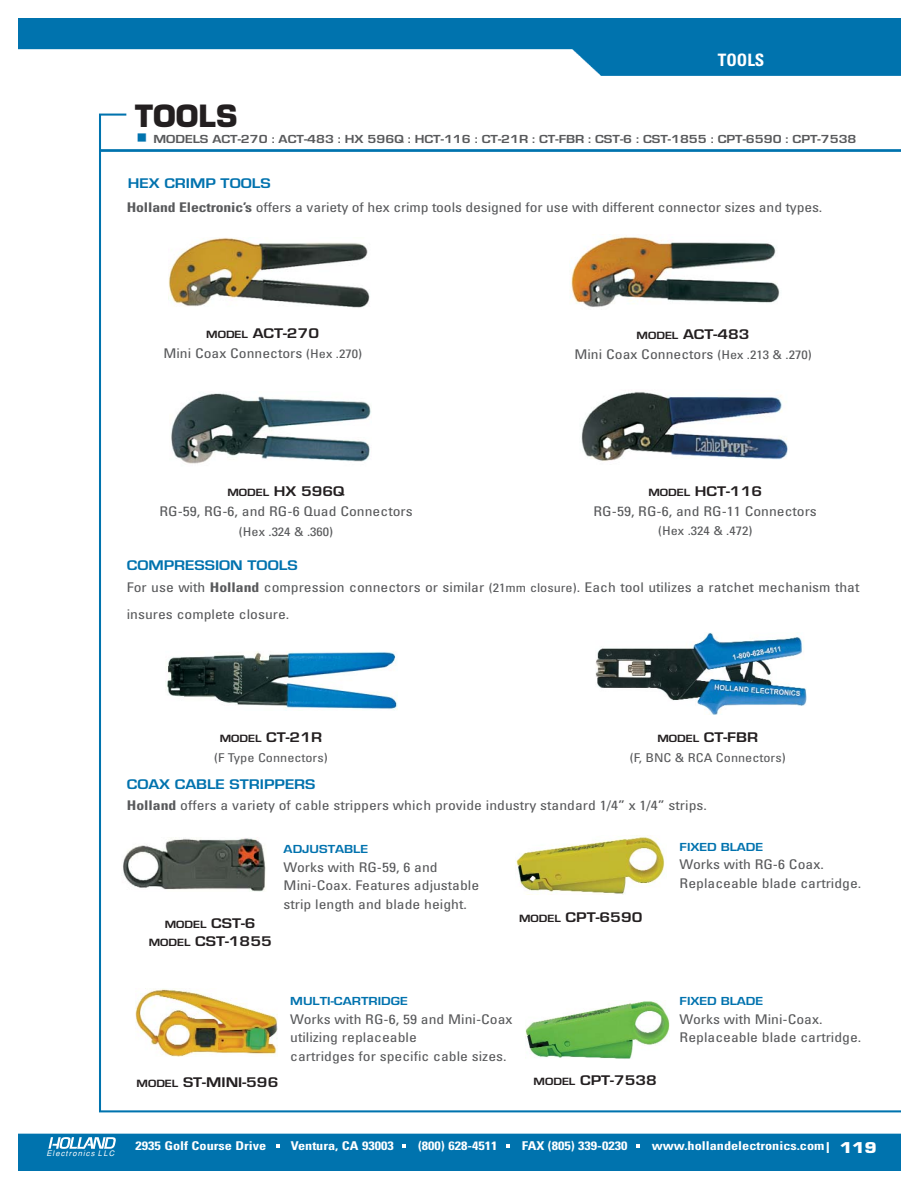
<style>
.page{position:relative;width:918px;height:1188px;background:#fff}
.page>*{position:absolute;margin:0;border:0;box-sizing:border-box;transform-origin:0 0}
.t1{font:700 30px "Eurostile";color:#231f20}
.t2{font:700 condensed 17.1px "Univers";color:#fff}
.t3{font:700 14.55px "Eurostile";color:#231f20;scale:1.18 1}
.t4{font:700 14.55px "Eurostile";color:#0072ae;scale:1.18 1}
.t5{font:condensed 13.35px/18.6px "Univers";color:#58595b;scale:1.18 1}
.t6{font:700 condensed 12.15px "Univers";color:#fff;scale:1.18 1}
.t7{font:700 12.15px "Eurostile";color:#58595b;scale:1.18 1}
.t8{font:condensed 12.15px "Univers";color:#58595b;scale:1.18 1}
.t9{font:700 12.15px "Eurostile";color:#0072ae;scale:1.18 1}
.t10{font:700 10.95px "Eurostile";color:#231f20;scale:1.18 1}
.t11{font:italic 7.65px "Helvetica";letter-spacing:.14em;color:#fff}
.s1{font-weight:700}
.s2{font-size:10.95px}
.s3{font-size:12.15px}
.s4{font-size:14.55px}
.s5{font-family:"Eurostile";font-stretch:normal;font-size:14.55px}
</style>
<div class="page">
<img style="left:18px;top:19px;width:882px;height:1151px">
<svg style="left:276px;top:1144px;width:3px;height:4px"></svg>
<svg style="left:403px;top:1144px;width:3px;height:4px"></svg>
<svg style="left:506px;top:1144px;width:4px;height:4px"></svg>
<svg style="left:636px;top:1144px;width:4px;height:4px"></svg>
<svg style="left:48px;top:1137px;width:68px;height:12px"></svg>
<img style="left:168px;top:237px;width:203px;height:71px">
<img style="left:170px;top:392px;width:202px;height:75px">
<img style="left:580px;top:390px;width:210px;height:75px">
<img style="left:570px;top:235px;width:212px;height:75px">
<img style="left:165px;top:650px;width:233px;height:61px">
<img style="left:121px;top:838px;width:145px;height:54px">
<img style="left:595px;top:633px;width:211px;height:82px">
<img style="left:135px;top:989px;width:142px;height:67px">
<img style="left:515px;top:835px;width:152px;height:59px">
<img style="left:526px;top:1001px;width:144px;height:59px">
<p class="t2" style="left:718px;top:54px;width:48px">TOOLS</p>
<h1 class="t1" style="left:135px;top:104px;width:104px">TOOLS</h1>
<p class="t7" style="left:154px;top:135px;width:597px">MODELS ACT-270 : ACT-483 : HX 596Q : HCT-116 : CT-21R : CT-FBR : CST-6 : CST-1855 : CPT-6590 : CPT-7538</p>
<p class="t4" style="left:128px;top:178px;width:122px">HEX CRIMP TOOLS</p>
<p class="t5" style="left:127px;top:199px;width:591px"><span class="s1">Holland Electronic’s</span> offers a variety of hex crimp tools designed for use with different connector sizes and types.</p>
<p class="t3" style="left:206px;top:328px;width:97px"><span class="s2">MODEL</span> ACT-270</p>
<p class="t5" style="left:163px;top:345px;width:170px">Mini Coax Connectors <span class="s3">(Hex .270)</span></p>
<p class="t3" style="left:637px;top:329px;width:97px"><span class="s2">MODEL</span> ACT-483</p>
<p class="t5" style="left:574px;top:346px;width:203px">Mini Coax Connectors <span class="s3">(Hex .213 &amp; .270)</span></p>
<p class="t3" style="left:227px;top:486px;width:101px"><span class="s2">MODEL</span> HX 596Q</p>
<p class="t5" style="left:159px;top:503px;width:216px">RG-59, RG-6, and RG-6 Quad Connectors</p>
<p class="t8" style="left:239px;top:527px;width:81px">(Hex .324 &amp; .360)</p>
<p class="t4" style="left:127px;top:560px;width:146px">COMPRESSION TOOLS</p>
<p class="t3" style="left:648px;top:486px;width:98px"><span class="s2">MODEL</span> HCT-116</p>
<p class="t5" style="left:594px;top:503px;width:191px">RG-59, RG-6, and RG-11 Connectors</p>
<p class="t8" style="left:658px;top:527px;width:81px">(Hex .324 &amp; .472)</p>
<p class="t5" style="left:127px;top:575px;width:622px;line-height:27.2px">For use with <span class="s1">Holland</span> compression connectors or similar <span class="s3">(21mm closure)</span>. Each tool utilizes a ratchet mechanism that insures complete closure.</p>
<p class="t3" style="left:220px;top:732px;width:88px"><span class="s2">MODEL</span> CT-21R</p>
<p class="t8" style="left:214px;top:753px;width:98px">(F Type Connectors)</p>
<p class="t4" style="left:127px;top:780px;width:161px">COAX CABLE STRIPPERS</p>
<p class="t3" style="left:657px;top:732px;width:87px"><span class="s2">MODEL</span> CT-FBR</p>
<p class="t8" style="left:630px;top:753px;width:134px">(F, BNC &amp; RCA Connectors)</p>
<p class="t5" style="left:127px;top:797px;width:493px"><span class="s1">Holland</span> offers a variety of cable strippers which provide industry standard 1/4” x 1/4” strips.</p>
<p class="t9" style="left:284px;top:845px;width:73px">ADJUSTABLE</p>
<p class="t5" style="left:284px;top:859px;width:167px">Works with RG-59, 6 and<br>Mini-Coax. Features adjustable strip length and blade height.</p>
<p class="t9" style="left:680px;top:843px;width:72px">FIXED BLADE</p>
<p class="t5" style="left:680px;top:856px;width:156px">Works with RG-6 Coax.<br>Replaceable blade cartridge.</p>
<p class="t3" style="left:519px;top:913px;width:106px"><span class="s2">MODEL</span> CPT-6590</p>
<p class="t10" style="left:165px;top:921px;width:79px">MODEL <span class="s4">CST-6</span></p>
<p class="t3" style="left:149px;top:936px;width:106px"><span class="s2">MODEL</span> CST-1855</p>
<p class="t3" style="left:137px;top:1077px;width:122px"><span class="s2">MODEL</span> ST-MINI-596</p>
<p class="t9" style="left:290px;top:997px;width:101px">MULTI-CARTRIDGE</p>
<p class="t5" style="left:290px;top:1011px;width:190px">Works with RG-6, 59 and Mini-Coax utilizing replaceable<br>cartridges for specific cable sizes.</p>
<p class="t3" style="left:534px;top:1075px;width:106px"><span class="s2">MODEL</span> CPT-7538</p>
<p class="t9" style="left:680px;top:997px;width:72px">FIXED BLADE</p>
<p class="t5" style="left:680px;top:1011px;width:156px">Works with Mini-Coax.<br>Replaceable blade cartridge.</p>
<p class="t11" style="left:46px;top:1150px;width:69px">Electronics LLC</p>
<p class="t6" style="left:136px;top:1141px;width:112px">2935 Golf Course Drive</p>
<p class="t6" style="left:291px;top:1141px;width:89px">Ventura, CA 93003</p>
<p class="t6" style="left:418px;top:1141px;width:69px">(800) 628-4511</p>
<p class="t6" style="left:522px;top:1141px;width:91px">FAX (805) 339-0230</p>
<p class="t6" style="left:652px;top:1141px;width:192px">www.hollandelectronics.com<span class="s5">| 119</span></p>
</div>
